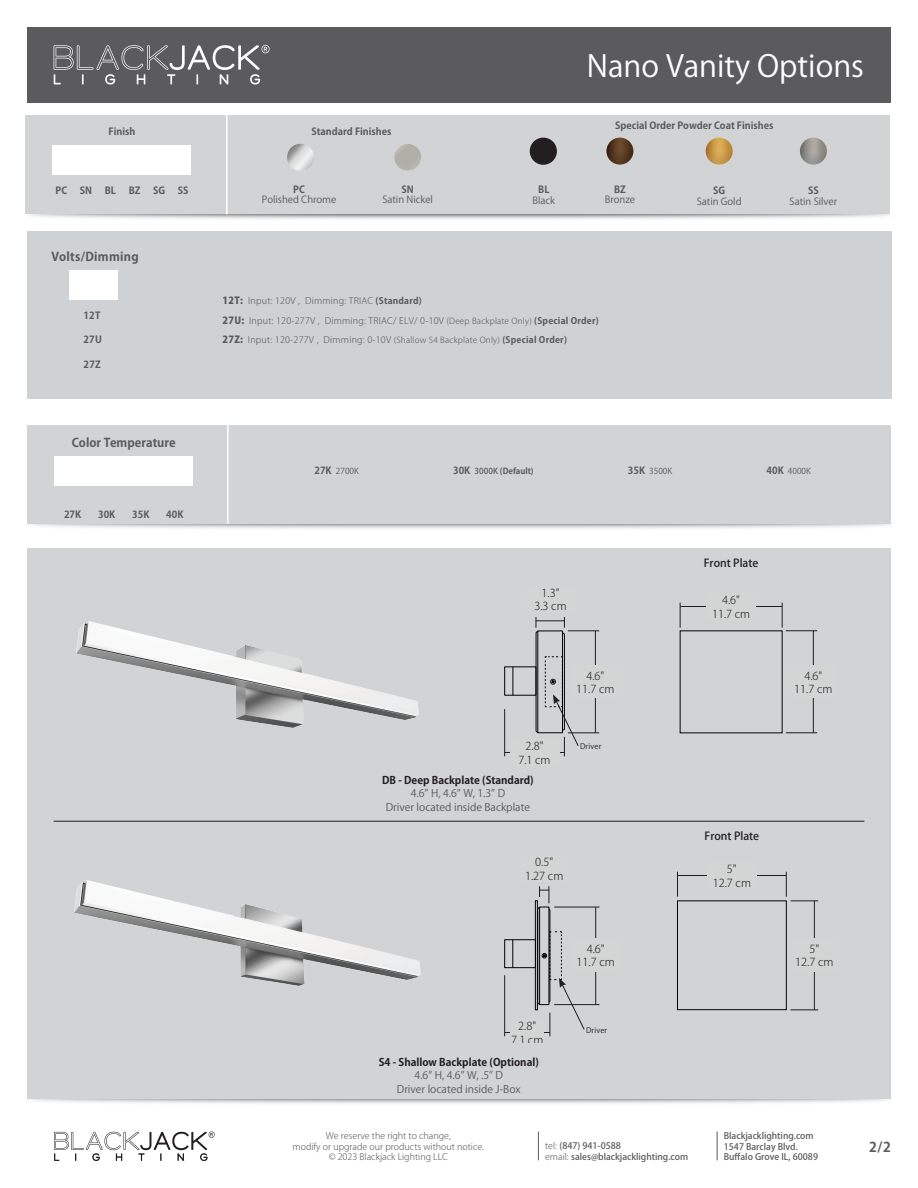
<style>
.page{position:relative;width:918px;height:1188px;background:#fff}
.page>*{position:absolute;margin:0;border:0;box-sizing:border-box;transform-origin:0 0}
.Header_-_H1{font:30px "Koz Go Pro";color:#fff}
.t1{font:700 13.5px "Koz Go Pro";color:#5b5a5d}
.OC_-_Description{font:700 12px "Koz Go Pro";color:#5b5a5d}
.t2{font:700 12px "Koz Go Pro";letter-spacing:.025em;color:#58595b}
.t3{font:300 10.95px/13.2px "Koz Go Pro";color:#232020;text-align:center}
.t4{font:500 10.95px "Koz Go Pro";color:#232020}
.Content_-_Body{font:10.5px "Koz Go Pro";color:#5b5a5d}
.t5{font:700 10.5px "Koz Go Pro";color:#231f20}
.OC_-_Description-2{font:700 9.75px "Koz Go Pro";color:#5b5a5d}
.OC_-_Description-3{font:9.75px "Koz Go Pro";color:#5b5a5d}
.t6{font:700 9.75px "Koz Go Pro";letter-spacing:.025em;color:#58595b}
.t7{font:300 9px "Koz Go Pro";letter-spacing:.025em;color:#58595b}
.t8{font:500 9px/10.8px "Koz Go Pro";color:#5b5a5d}
.t9{font:300 9px/10.8px "Koz Go Pro";color:#5b5a5d;text-align:center}
.OC_-_Description-4{font:8.25px "Koz Go Pro";color:#5b5a5d}
.OC_-_Description-5{font:700 8.25px "Koz Go Pro";color:#5b5a5d}
.t10{font:7.5px "Koz Go Pro";letter-spacing:.025em;color:#231f20}
.s1{font-weight:800;font-size:9.75px}
.s2{font-weight:700}
.s3{font-size:8.25px}
.s4{font-weight:700;font-size:9.75px}
.s5{font-size:9.75px}
.s6{font-weight:500}
.s7{font-weight:300}
</style>
<div class="page">
<svg style="left:54px;top:1131px;width:161px;height:30px"></svg>
<svg style="left:538px;top:1132px;width:1px;height:28px"></svg>
<svg style="left:717px;top:1132px;width:1px;height:28px"></svg>
<div style="left:27px;top:27px;width:864px;height:76px;background:#5b5a5d"></div>
<svg style="left:54px;top:45px;width:216px;height:40px"></svg>
<div style="left:27px;top:549px;width:864px;height:550px;background:#d1d3d4"></div>
<div style="left:504px;top:667px;width:32px;height:28px;border:1px solid #020304"></div>
<svg style="left:513px;top:667px;width:1px;height:28px"></svg>
<svg style="left:680px;top:603px;width:1px;height:25px"></svg>
<svg style="left:782px;top:603px;width:1px;height:25px"></svg>
<hr style="left:680px;top:606px;width:102px;height:1px;background:#221e1f">
<hr style="left:786px;top:630px;width:31px;height:1px;background:#221e1f">
<hr style="left:786px;top:733px;width:31px;height:1px;background:#221e1f">
<hr style="left:813px;top:631px;width:1px;height:102px;background:#221e1f">
<hr style="left:504px;top:709px;width:1px;height:47px;background:#221e1f">
<hr style="left:505px;top:752px;width:59px;height:1px;background:#221e1f">
<div style="left:706px;top:593px;width:50px;height:27px;background:#d3d4d4"></div>
<div style="left:789px;top:665px;width:48px;height:33px;background:#d3d4d4"></div>
<hr style="left:568px;top:631px;width:31px;height:1px;background:#221e1f">
<hr style="left:568px;top:733px;width:31px;height:1px;background:#221e1f">
<hr style="left:595px;top:631px;width:1px;height:102px;background:#221e1f">
<div style="left:571px;top:665px;width:49px;height:33px;background:#d3d4d4"></div>
<div style="left:510px;top:739px;width:49px;height:27px;background:#d3d4d4"></div>
<div style="left:677px;top:901px;width:110px;height:109px;border:1px solid #020304"></div>
<div style="left:504px;top:939px;width:32px;height:29px;border:1px solid #020304"></div>
<svg style="left:513px;top:940px;width:1px;height:28px"></svg>
<div style="left:535px;top:900px;width:3px;height:110px;border:1px solid #020304"></div>
<svg style="left:677px;top:872px;width:1px;height:25px"></svg>
<hr style="left:677px;top:875px;width:109px;height:1px;background:#221e1f">
<div style="left:707px;top:862px;width:50px;height:27px;background:#d3d4d4"></div>
<hr style="left:554px;top:907px;width:46px;height:1px;background:#221e1f">
<hr style="left:554px;top:1004px;width:46px;height:1px;background:#221e1f">
<hr style="left:595px;top:907px;width:1px;height:98px;background:#221e1f">
<div style="left:571px;top:939px;width:49px;height:33px;background:#d3d4d4"></div>
<hr style="left:504px;top:975px;width:1px;height:61px;background:#221e1f">
<hr style="left:505px;top:1032px;width:45px;height:1px;background:#221e1f">
<div style="left:511px;top:1019px;width:33px;height:24px;background:#d3d4d4"></div>
<svg style="left:786px;top:872px;width:32px;height:30px"></svg>
<svg style="left:790px;top:1010px;width:28px;height:1px"></svg>
<hr style="left:814px;top:901px;width:1px;height:109px;background:#221e1f">
<div style="left:790px;top:939px;width:49px;height:33px;background:#d3d4d4"></div>
<img style="left:76px;top:622px;width:343px;height:106px">
<img style="left:75px;top:881px;width:346px;height:105px">
<hr style="left:54px;top:821px;width:810px;height:1px;background:#231f20">
<svg style="left:536px;top:617px;width:43px;height:139px"></svg>
<svg style="left:537px;top:886px;width:48px;height:150px"></svg>
<div style="left:27px;top:425px;width:864px;height:98px;background:#d1d3d4"></div>
<hr style="left:227px;top:422px;width:2px;height:102px;background:#fff">
<div style="left:54px;top:456px;width:138px;height:30px;background:#fff"></div>
<div style="left:26px;top:116px;width:864px;height:98px;background:#d1d3d4"></div>
<div style="left:52px;top:146px;width:139px;height:29px;background:#fff"></div>
<img style="left:287px;top:144px;width:27px;height:27px;border-radius:14px">
<img style="left:394px;top:144px;width:27px;height:27px;border-radius:14px">
<img style="left:606px;top:138px;width:27px;height:27px;border-radius:14px">
<img style="left:706px;top:138px;width:27px;height:27px;border-radius:14px">
<img style="left:800px;top:138px;width:27px;height:27px;border-radius:14px">
<hr style="left:226px;top:112px;width:2px;height:102px;background:#fff">
<div style="left:530px;top:138px;width:27px;height:27px;background:#231f20;border-radius:50%"></div>
<div style="left:27px;top:232px;width:865px;height:167px;background:#cfd2d4"></div>
<div style="left:69px;top:270px;width:49px;height:30px;background:#fff"></div>
<p class="Header_-_H1" style="left:587px;top:46px;width:279px">Nano Vanity Options</p>
<p class="OC_-_Description-2" style="left:109px;top:125px;width:28px">Finish</p>
<p class="OC_-_Description-2" style="left:311px;top:125px;width:82px">Standard Finishes</p>
<p class="OC_-_Description-2" style="left:615px;top:119px;width:160px">Special Order Powder Coat Finishes</p>
<p class="OC_-_Description-2" style="left:56px;top:184px;width:13px">PC</p>
<p class="OC_-_Description-2" style="left:80px;top:184px;width:14px">SN</p>
<p class="OC_-_Description-2" style="left:105px;top:184px;width:13px">BL</p>
<p class="OC_-_Description-2" style="left:129px;top:184px;width:13px">BZ</p>
<p class="OC_-_Description-2" style="left:153px;top:184px;width:14px">SG</p>
<p class="OC_-_Description-2" style="left:178px;top:184px;width:12px">SS</p>
<p class="OC_-_Description-2" style="left:293px;top:183px;width:13px">PC</p>
<p class="OC_-_Description-3" style="left:262px;top:194px;width:76px">Polished Chrome</p>
<p class="t2" style="left:52px;top:249px;width:89px">Volts/Dimming</p>
<p class="OC_-_Description-2" style="left:402px;top:183px;width:14px">SN</p>
<p class="OC_-_Description-3" style="left:382px;top:194px;width:52px">Satin Nickel</p>
<p class="OC_-_Description-2" style="left:538px;top:183px;width:13px">BL</p>
<p class="OC_-_Description-3" style="left:532px;top:194px;width:24px">Black</p>
<p class="OC_-_Description-2" style="left:614px;top:183px;width:13px">BZ</p>
<p class="OC_-_Description-3" style="left:605px;top:194px;width:32px">Bronze</p>
<p class="t6" style="left:83px;top:309px;width:19px">12T</p>
<p class="t6" style="left:83px;top:333px;width:20px">27U</p>
<p class="t6" style="left:84px;top:358px;width:19px">27Z</p>
<p class="t7" style="left:223px;top:295px;width:201px"><span class="s1">12T:</span> Input: 120V , Dimming: TRIAC <span class="s2">(Standard)</span></p>
<p class="t7" style="left:223px;top:315px;width:378px"><span class="s1">27U:</span> Input: 120-277V , Dimming: TRIAC/ ELV/ 0-10V <span class="s3">(Deep Backplate Only)</span> <span class="s2">(Special Order)</span></p>
<p class="t7" style="left:223px;top:334px;width:346px"><span class="s1">27Z:</span> Input: 120-277V , Dimming: 0-10V <span class="s3">(Shallow S4 Backplate Only)</span> <span class="s2">(Special Order)</span></p>
<p class="OC_-_Description-2" style="left:713px;top:184px;width:14px">SG</p>
<p class="OC_-_Description-3" style="left:697px;top:195px;width:46px">Satin Gold</p>
<p class="OC_-_Description-2" style="left:808px;top:184px;width:12px">SS</p>
<p class="OC_-_Description-3" style="left:790px;top:195px;width:49px">Satin Silver</p>
<p class="OC_-_Description" style="left:72px;top:435px;width:106px">Color Temperature</p>
<p class="OC_-_Description-2" style="left:64px;top:509px;width:19px">27K</p>
<p class="OC_-_Description-2" style="left:98px;top:509px;width:19px">30K</p>
<p class="OC_-_Description-2" style="left:132px;top:509px;width:19px">35K</p>
<p class="OC_-_Description-2" style="left:166px;top:509px;width:19px">40K</p>
<p class="OC_-_Description-4" style="left:315px;top:465px;width:46px"><span class="s4">27K</span> 2700K</p>
<p class="OC_-_Description-5" style="left:453px;top:465px;width:82px"><span class="s5">30K</span> <span class="s6">3000K</span> (Default)</p>
<p class="OC_-_Description-4" style="left:628px;top:465px;width:46px"><span class="s4">35K</span> 3500K</p>
<p class="OC_-_Description-4" style="left:767px;top:465px;width:46px"><span class="s4">40K</span> 4000K</p>
<p class="t3" style="left:534px;top:587px;width:34px">1.3"<br>3.3 cm</p>
<p class="t3" style="left:576px;top:669px;width:40px">4.6"<br>11.7 cm</p>
<p class="t3" style="left:518px;top:740px;width:34px">2.8"<br>7.1 cm</p>
<p class="t5" style="left:382px;top:773px;width:153px">DB - Deep Backplate (Standard)</p>
<p class="Content_-_Body" style="left:411px;top:787px;width:96px">4.6” H, 4.6” W, 1.3” D</p>
<p class="Content_-_Body" style="left:386px;top:800px;width:146px">Driver located inside Backplate</p>
<p class="t3" style="left:525px;top:856px;width:40px">0.5"<br>1.27 cm</p>
<p class="t10" style="left:580px;top:741px;width:23px">Driver</p>
<p class="t3" style="left:511px;top:1020px;width:34px">2.8"<br>7.1 cm</p>
<p class="t5" style="left:379px;top:1055px;width:162px">S4 - Shallow Backplate (Optional)</p>
<p class="Content_-_Body" style="left:414px;top:1069px;width:90px">4.6” H, 4.6” W, .5” D</p>
<p class="Content_-_Body" style="left:397px;top:1082px;width:125px">Driver located inside J-Box</p>
<p class="t3" style="left:577px;top:943px;width:40px">4.6"<br>11.7 cm</p>
<p class="t10" style="left:586px;top:1025px;width:23px">Driver</p>
<p class="t4" style="left:704px;top:556px;width:56px">Front Plate</p>
<p class="t3" style="left:712px;top:594px;width:40px">4.6"<br>11.7 cm</p>
<p class="t3" style="left:794px;top:669px;width:40px">4.6"<br>11.7 cm</p>
<p class="t4" style="left:705px;top:829px;width:56px">Front Plate</p>
<p class="t3" style="left:713px;top:863px;width:40px">5"<br>12.7 cm</p>
<p class="t3" style="left:795px;top:943px;width:40px">5"<br>12.7 cm</p>
<p class="t9" style="left:293px;top:1130px;width:193px">We reserve the right to change,<br>modify or upgrade our products without notice. © 2023 Blackjack Lighting LLC</p>
<p class="t8" style="left:545px;top:1141px;width:145px"><span class="s7">tel:</span> (847) 941-0588<br><span class="s7">email:</span> sales@blackjacklighting.com</p>
<p class="t8" style="left:724px;top:1130px;width:96px">Blackjacklighting.com<br>1547 Barclay Blvd.<br>Buffalo Grove IL, 60089</p>
<h2 class="t1" style="left:869px;top:1138px;width:23px">2/2</h2>
</div>
